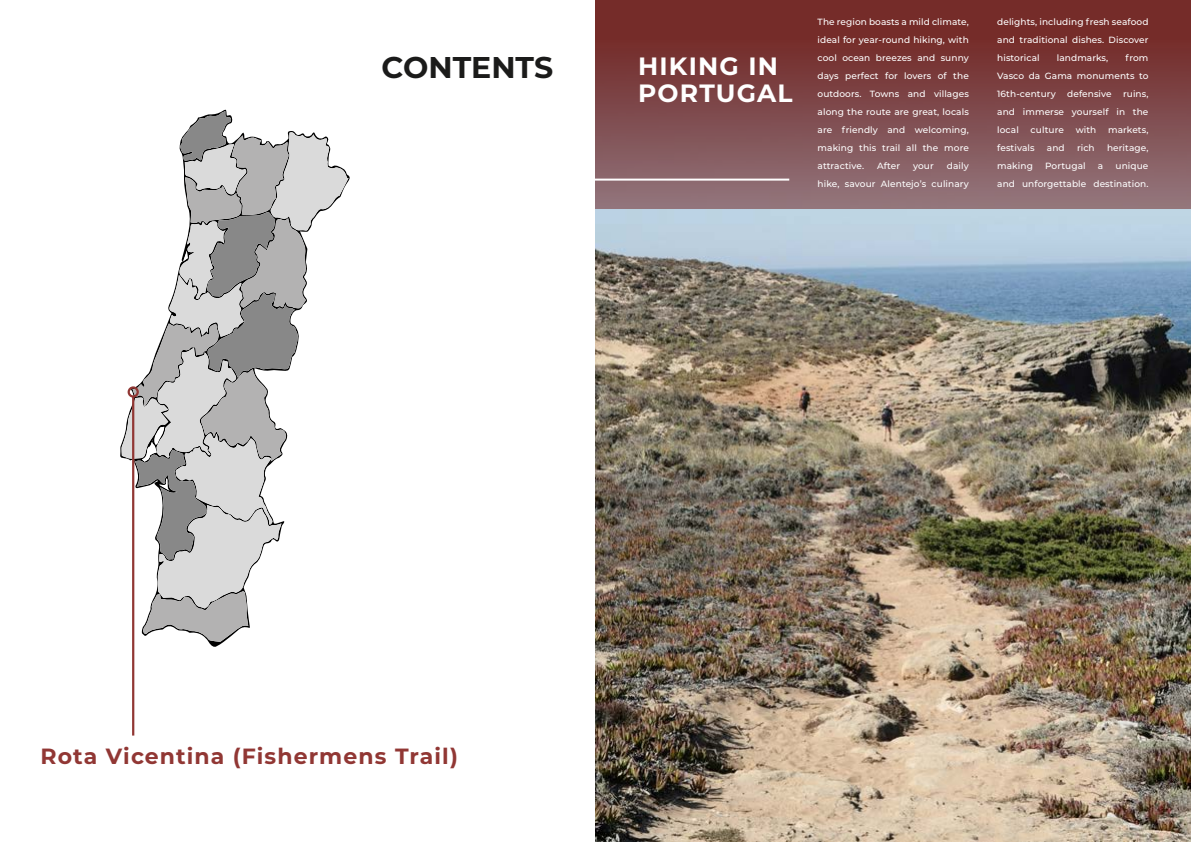
<style>
.page{position:relative;width:1191px;height:842px;background:#fff}
.page>*{position:absolute;margin:0;border:0;box-sizing:border-box;transform-origin:0 0}
.t1{font:700 30px "Montserrat";color:#1b1b1a}
.t2{font:700 25px/27.6px "Montserrat";letter-spacing:.05em;color:#fff}
.t3{font:700 22px "Montserrat";letter-spacing:.05em;color:#913734}
.t4{font:500 9px/18px "Montserrat";letter-spacing:.01em;color:#fff;text-align:justify}
</style>
<div class="page">
<img style="left:595px;top:209px;width:596px;height:633px">
<div style="left:595px;top:0;width:596px;height:209px;background:linear-gradient(to bottom,#6f201c,#91747b)"></div>
<hr style="left:586px;top:179px;width:203px;height:2px;background:#fff">
<svg style="left:122px;top:111px;width:226px;height:531px"></svg>
<hr style="left:132px;top:396px;width:2px;height:339px;background:#913734">
<div style="left:128px;top:386px;width:11px;height:12px;border:2px solid #913734;border-radius:50%"></div>
<h1 class="t1" style="left:381px;top:46px;width:173px">CONTENTS</h1>
<h2 class="t2" style="left:638px;top:51px;width:156px">HIKING IN<br>PORTUGAL</h2>
<p class="t4" style="left:817px;top:12px;width:153px">The region boasts a mild climate, ideal for year-round hiking, with cool ocean breezes and sunny days perfect for lovers of the outdoors. Towns and villages along the route are great, locals are friendly and welcoming, making this trail all the more attractive.</p>
<p class="t4" style="left:817px;top:156px;width:153px;text-align:right">daily<br>hike, savour Alentejo’s culinary</p>
<p class="t4" style="left:877px;top:156px;width:24px">After</p>
<p class="t4" style="left:913px;top:156px;width:22px">your</p>
<p class="t4" style="left:997px;top:12px;width:153px">delights, including fresh seafood and traditional dishes. Discover historical</p>
<p class="t4" style="left:997px;top:48px;width:153px;text-indent:128px">from Vasco da Gama monuments to 16th-century</p>
<p class="t4" style="left:1056px;top:48px;width:53px">landmarks,</p>
<p class="t4" style="left:997px;top:84px;width:153px;text-indent:126px">ruins, and immerse yourself in the local</p>
<p class="t4" style="left:1067px;top:84px;width:46px">defensive</p>
<p class="t4" style="left:1030px;top:120px;width:35px">culture</p>
<p class="t4" style="left:1075px;top:120px;width:22px">with</p>
<p class="t4" style="left:1108px;top:120px;width:42px">markets,</p>
<p class="t4" style="left:997px;top:138px;width:39px">festivals</p>
<p class="t4" style="left:1047px;top:138px;width:19px">and</p>
<p class="t4" style="left:1077px;top:138px;width:19px">rich</p>
<p class="t4" style="left:1107px;top:138px;width:43px">heritage,</p>
<p class="t4" style="left:997px;top:156px;width:37px">making</p>
<p class="t4" style="left:1045px;top:156px;width:42px">Portugal</p>
<p class="t4" style="left:1098px;top:156px;width:7px">a</p>
<p class="t4" style="left:997px;top:156px;width:153px;text-align:right">unique<br>and unforgettable destination.</p>
<h3 class="t3" style="left:40px;top:740px;width:419px">Rota Vicentina (Fishermens Trail)</h3>
</div>
